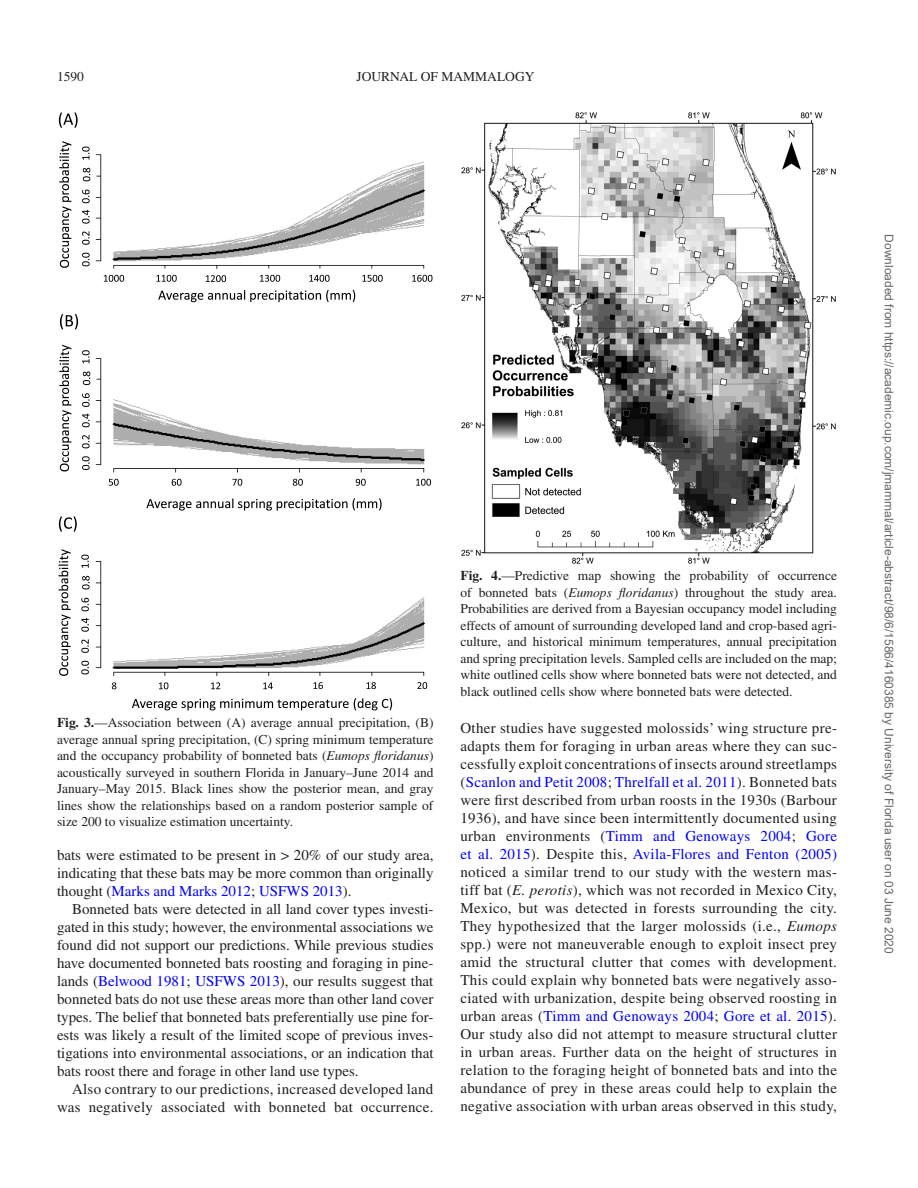
<style>
.page{position:relative;width:918px;height:1188px;background:#fff}
.page>*{position:absolute;margin:0;border:0;box-sizing:border-box;transform-origin:0 0}
.t1{font:15px/18px "Times";letter-spacing:.02em;color:#231f20;text-align:justify}
.t2{font:13.5px/16.5px "Times";color:#231f20;text-align:justify}
.t3{font:12px "Arial";color:#666}
.s1{font-weight:700}
.s2{font-style:italic}
.s3{color:#00f}
</style>
<div class="page">
<img style="left:58px;top:112px;width:374px;height:599px">
<img style="left:462px;top:112px;width:374px;height:452px">
<p class="t2" style="left:57px;top:68px;width:28px">1590</p>
<p class="t2" style="left:356px;top:68px;width:180px">JOURNAL OF MAMMALOGY</p>
<p class="t2" style="left:57px;top:714px;width:378px"><span class="s1">Fig. 3.</span>—Association between (A) average annual precipitation, (B) average annual spring precipitation, (C) spring minimum temperature and the occupancy probability of bonneted bats (<span class="s2">Eumops floridanus</span>) acoustically surveyed in southern Florida in January–June 2014 and January–May 2015. Black lines show the posterior mean, and gray lines show the relationships based on a random posterior sample of size 200 to visualize estimation uncertainty.</p>
<p class="t1" style="left:57px;top:846px;width:378px">bats were estimated to be present in &gt; 20% of our study area, indicating that these bats may be more common than originally thought (<span class="s3">Marks and Marks 2012</span>; <span class="s3">USFWS 2013</span>).</p>
<p class="t1" style="left:57px;top:900px;width:378px;text-indent:15px">Bonneted bats were detected in all land cover types investi&shy;gated in this study; however, the environmental associations we found did not support our predictions. While previous studies have documented bonneted bats roosting and foraging in pine&shy;lands (<span class="s3">Belwood 1981</span>; <span class="s3">USFWS 2013</span>), our results suggest that bonneted bats do not use these areas more than other land cover types. The belief that bonneted bats preferentially use pine for&shy;ests was likely a result of the limited scope of previous inves&shy;tigations into environmental associations, or an indication that bats roost there and forage in other land use types.</p>
<p class="t1" style="left:57px;top:1080px;width:378px;text-align:right">Also contrary to our predictions, increased developed land was negatively associated with bonneted bat occurrence.</p>
<p class="t2" style="left:460px;top:567px;width:378px"><span class="s1">Fig. 4.</span>—Predictive map showing the probability of occurrence of bonneted bats (<span class="s2">Eumops floridanus</span>) throughout the study area.<br>Probabilities are derived from a Bayesian occupancy model including effects of amount of surrounding developed land and crop-based agri&shy;culture, and historical minimum temperatures, annual precipitation and spring precipitation levels. Sampled cells are included on the map; white outlined cells show where bonneted bats were not detected, and black outlined cells show where bonneted bats were detected.</p>
<p class="t1" style="left:460px;top:719px;width:378px">Other studies have suggested molossids’ wing structure pre&shy;adapts them for foraging in urban areas where they can suc&shy;cessfully exploit concentrations of insects around streetlamps (<span class="s3">Scanlon and Petit 2008</span>; <span class="s3">Threlfall et al. 2011</span>). Bonneted bats were first described from urban roosts in the 1930s (Barbour 1936), and have since been intermittently documented using urban environments (<span class="s3">Timm and Genoways 2004</span>; <span class="s3">Gore et al. 2015</span>). Despite this, <span class="s3">Avila-Flores and Fenton (2005) </span>noticed a similar trend to our study with the western mas&shy;tiff bat (<span class="s2">E. perotis</span>), which was not recorded in Mexico City, Mexico, but was detected in forests surrounding the city.<br>They hypothesized that the larger molossids (i.e., <span class="s2">Eumops </span>spp.) were not maneuverable enough to exploit insect prey amid the structural clutter that comes with development.<br>This could explain why bonneted bats were negatively asso&shy;ciated with urbanization, despite being observed roosting in urban areas (<span class="s3">Timm and Genoways 2004</span>; <span class="s3">Gore et al. 2015</span>).<br>Our study also did not attempt to measure structural clutter in urban areas. Further data on the height of structures in relation to the foraging height of bonneted bats and into the abundance of prey in these areas could help to explain the negative association with urban areas observed in this study,</p>
<p class="t3" style="left:893px;top:234px;width:721px;rotate:90deg">Downloaded from https://academic.oup.com/jmammal/article-abstract/98/6/1586/4160385 by University of Florida user on 03 June 2020</p>
</div>
